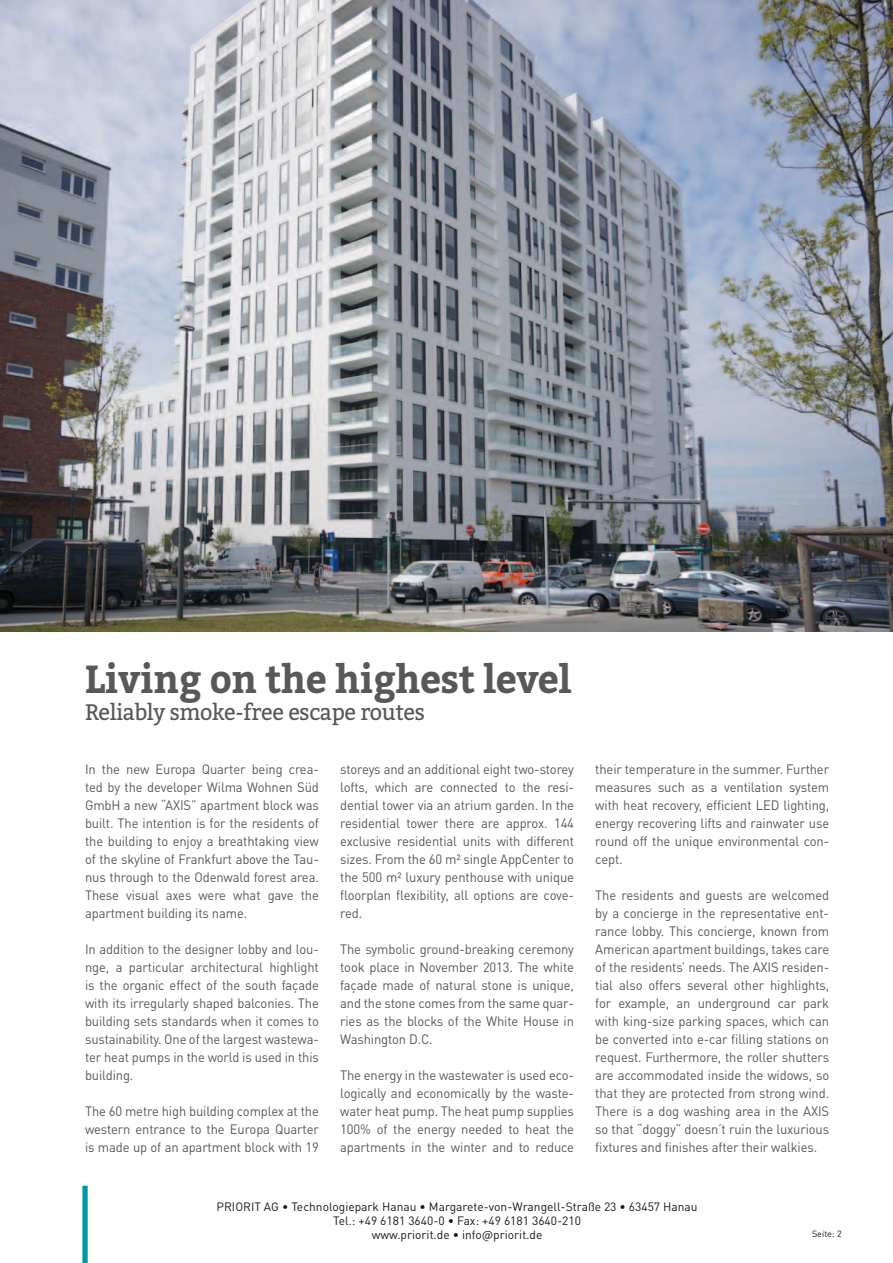
<style>
.page{position:relative;width:893px;height:1263px;background:#fff}
.page>*{position:absolute;margin:0;border:0;box-sizing:border-box;transform-origin:0 0}
.t1{font:700 39px "Bitter";letter-spacing:-.01em;color:#58585a;scale:.96 1}
.t2{font:22.5px "Bitter";letter-spacing:-.02em;color:#58585a;scale:.96 1}
.t3{font:13.5px/18px "DINOT";letter-spacing:-.01em;color:#58585a;text-align:justify;scale:.96 1}
.t4{font:12px/14.4px "DINOT";color:#1a171c;text-align:center}
.t5{font:9px "DINOT";color:#1a171c}
</style>
<div class="page">
<div style="left:82px;top:1186px;width:6px;height:77px;background:#0098a1"></div>
<img style="left:0;top:0;width:893px;height:631px">
<h1 class="t1" style="left:85px;top:649px;width:508px">Living on the highest level</h1>
<h2 class="t2" style="left:85px;top:696px;width:355px">Reliably smoke-free escape routes</h2>
<p class="t3" style="left:85px;top:760px;width:245px">In the new Europa Quarter being crea&shy;ted by the developer Wilma Wohnen Süd GmbH a new “AXIS” apartment block was built. The intention is for the residents of the building to enjoy a breathtaking view of the skyline of Frankfurt above the Tau&shy;nus through to the Odenwald forest area.<br>These visual axes were what gave the apartment building its name.</p>
<p class="t3" style="left:85px;top:940px;width:245px">In addition to the designer lobby and lou&shy;nge, a particular architectural highlight is the organic effect of the south façade with its irregularly shaped balconies. The building sets standards when it comes to sustainability. One of the largest wastewa&shy;ter heat pumps in the world is used in this building.</p>
<p class="t3" style="left:85px;top:1102px;width:245px">The 60 metre high building complex at the western entrance to the Europa Quarter is made up of an apartment block with 19</p>
<p class="t3" style="left:340px;top:760px;width:245px">storeys and an additional eight two-storey lofts, which are connected to the resi&shy;dential tower via an atrium garden. In the residential tower there are approx. 144 exclusive residential units with different sizes. From the 60 m² single AppCenter to the 500 m² luxury penthouse with unique floorplan flexibility, all options are cove&shy;red.</p>
<p class="t3" style="left:340px;top:940px;width:245px">The symbolic ground-breaking ceremony took place in November 2013. The white façade made of natural stone is unique, and the stone comes from the same quar&shy;ries as the blocks of the White House in Washington D.C.</p>
<p class="t3" style="left:340px;top:1066px;width:245px">The energy in the wastewater is used eco&shy;logically and economically by the waste&shy;water heat pump. The heat pump supplies 100% of the energy needed to heat the apartments in the winter and to reduce</p>
<p class="t3" style="left:595px;top:760px;width:245px">their temperature in the summer. Further measures such as a ventilation system with heat recovery, efficient LED lighting, energy recovering lifts and rainwater use round off the unique environmental con&shy;cept.</p>
<p class="t3" style="left:595px;top:886px;width:245px">The residents and guests are welcomed by a concierge in the representative ent&shy;rance lobby. This concierge, known from American apartment buildings, takes care of the residents’ needs. The AXIS residen&shy;tial also offers several other highlights, for example, an underground car park with king-size parking spaces, which can be converted into e-car filling stations on request. Furthermore, the roller shutters are accommodated inside the widows, so that they are protected from strong wind.<br>There is a dog washing area in the AXIS so that “doggy” doesn’t ruin the luxurious fixtures and finishes after their walkies.</p>
<p class="t4" style="left:217px;top:1199px;width:483px">PRIORIT AG • Technologiepark Hanau • Margarete-von-Wrangell-Straße 23 • 63457 Hanau<br>Tel.: +49 6181 3640-0 • Fax: +49 6181 3640-210<br>www.priorit.de • info@priorit.de</p>
<p class="t5" style="left:812px;top:1228px;width:31px">Seite: 2</p>
</div>
